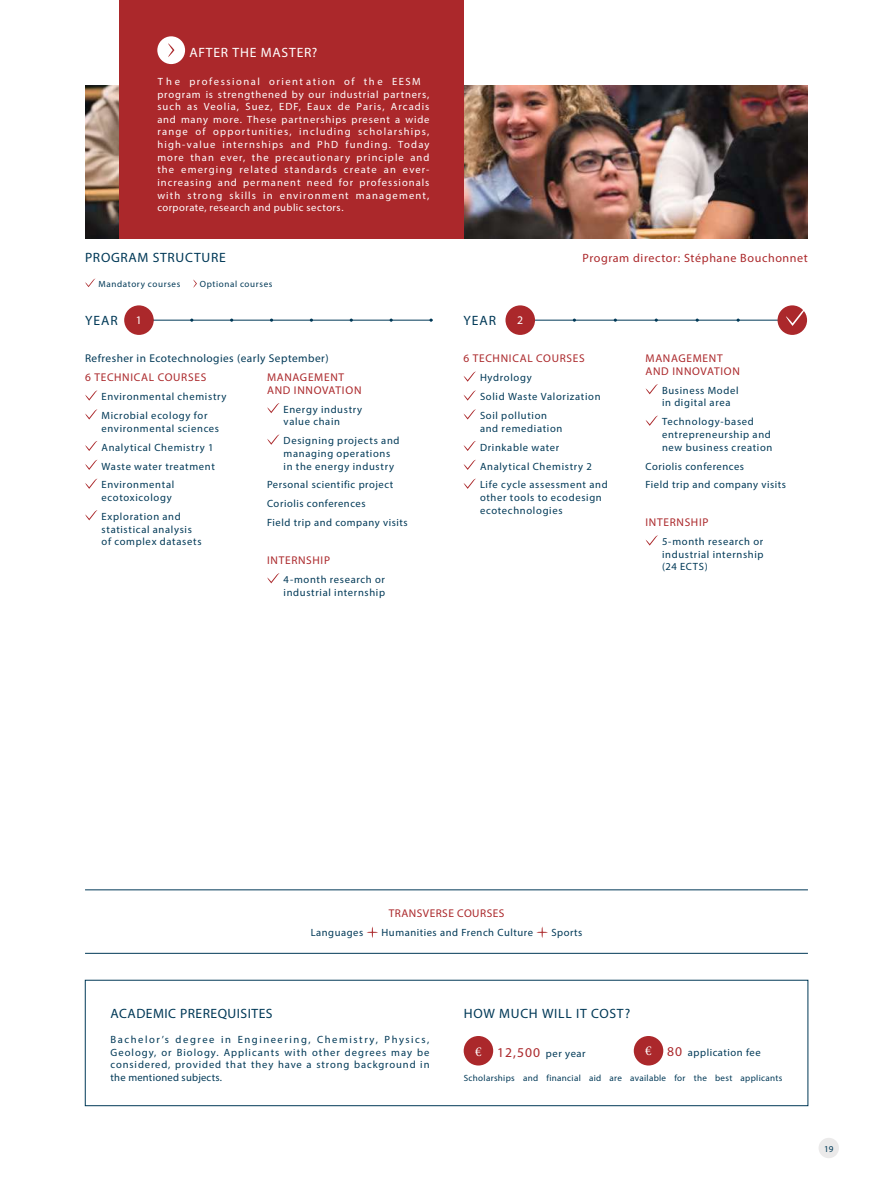
<style>
.page{position:relative;width:893px;height:1191px;background:#fff}
.page>*{position:absolute;margin:0;border:0;box-sizing:border-box;transform-origin:0 0}
.t1{font:13.5px "Myriad Pro";letter-spacing:.05em;color:#003957}
.t2{font:13.5px "Myriad Pro";letter-spacing:.06em;color:#fff}
.t3{font:12px "Myriad Pro";letter-spacing:.05em;color:#ab282b}
.t4{font:11.7px "Myriad Pro";color:#fff}
.t5{font:11.25px/12.6px "Myriad Pro";letter-spacing:.06em;color:#ab282b}
.t6{font:11.25px "Myriad Pro";letter-spacing:.04em;color:#003957}
.t7{font:11.25px "Myriad Pro";letter-spacing:.04em;color:#ab282b}
.t8{font:10.5px/12.6px "Myriad Pro";letter-spacing:.06em;color:#003957}
.t9{font:10.5px/12.6px "Myriad Pro";letter-spacing:.1em;color:#fff}
.t10{font:9px "Myriad Pro";letter-spacing:.035em;color:#003957}
.t11{font:9px "Myriad Pro";letter-spacing:.07em;color:#003957}
.t12{font:9px "Myriad Pro";letter-spacing:.065em;color:#003957}
.s1{font-family:"Minion Pro";font-size:13.5px;color:#fff}
.s2{font-size:13.5px;color:#ab282b}
</style>
<div class="page">
<img style="left:85px;top:85px;width:723px;height:153px">
<div style="left:119px;top:0;width:344px;height:238px;background:#ab282b"></div>
<svg style="left:85px;top:278px;width:11px;height:9px"></svg>
<svg style="left:193px;top:279px;width:4px;height:9px"></svg>
<div style="left:819px;top:1137px;width:20px;height:21px;background:#ebeaea;border-radius:50%"></div>
<svg style="left:85px;top:390px;width:13px;height:10px"></svg>
<svg style="left:85px;top:409px;width:13px;height:10px"></svg>
<svg style="left:85px;top:441px;width:13px;height:10px"></svg>
<svg style="left:85px;top:459px;width:13px;height:11px"></svg>
<svg style="left:85px;top:478px;width:13px;height:11px"></svg>
<svg style="left:85px;top:510px;width:13px;height:10px"></svg>
<svg style="left:267px;top:403px;width:13px;height:10px"></svg>
<svg style="left:267px;top:434px;width:13px;height:11px"></svg>
<svg style="left:267px;top:573px;width:13px;height:10px"></svg>
<div style="left:464px;top:1036px;width:29px;height:29px;background:#ab282b;border-radius:50%"></div>
<div style="left:634px;top:1036px;width:29px;height:29px;background:#ab282b;border-radius:50%"></div>
<div style="left:85px;top:980px;width:723px;height:126px;border:1px solid #003957"></div>
<svg style="left:463px;top:371px;width:13px;height:11px"></svg>
<svg style="left:463px;top:390px;width:13px;height:10px"></svg>
<svg style="left:463px;top:409px;width:13px;height:10px"></svg>
<svg style="left:463px;top:441px;width:13px;height:10px"></svg>
<svg style="left:463px;top:459px;width:13px;height:11px"></svg>
<svg style="left:463px;top:478px;width:13px;height:11px"></svg>
<svg style="left:646px;top:384px;width:12px;height:10px"></svg>
<svg style="left:646px;top:415px;width:12px;height:11px"></svg>
<svg style="left:646px;top:535px;width:12px;height:10px"></svg>
<svg style="left:366px;top:926px;width:12px;height:12px"></svg>
<svg style="left:536px;top:926px;width:12px;height:12px"></svg>
<hr style="left:85px;top:889px;width:723px;height:1px;background:#003957">
<hr style="left:85px;top:953px;width:723px;height:1px;background:#003957">
<div style="left:157px;top:36px;width:28px;height:28px;background:#fff;border-radius:50%"></div>
<svg style="left:168px;top:43px;width:6px;height:14px"></svg>
<hr style="left:147px;top:320px;width:286px;height:1px;background:#003957">
<div style="left:124px;top:305px;width:30px;height:30px;background:#ab282b;border-radius:50%"></div>
<hr style="left:529px;top:320px;width:277px;height:1px;background:#003957">
<div style="left:505px;top:305px;width:30px;height:30px;background:#ab282b;border-radius:50%"></div>
<div style="left:777px;top:305px;width:30px;height:30px;background:#ab282b;border-radius:50%"></div>
<svg style="left:786px;top:308px;width:21px;height:18px"></svg>
<p class="t2" style="left:189px;top:44px;width:130px">AFTER THE MASTER?</p>
<p class="t9" style="left:157px;top:75px;width:274px">T h e professional orient ation of th e EESM program is strengthened by our industrial partners, such as Veolia, Suez, EDF, Eaux de Paris, Arcadis and many more. These partnerships present a wide range of opportunities, including scholarships, high-value internships and PhD funding. Today more than ever, the precautionary principle and the emerging related standards create an ever&shy;increasing and permanent need for professionals with strong skills in environment management, corporate, research and public sectors.</p>
<p class="t1" style="left:85px;top:249px;width:142px">PROGRAM STRUCTURE</p>
<p class="t11" style="left:99px;top:278px;width:83px">Mandatory courses</p>
<p class="t12" style="left:200px;top:278px;width:74px">Optional courses</p>
<p class="t1" style="left:85px;top:312px;width:34px">YEAR</p>
<p class="t4" style="left:136px;top:313px;width:8px">1</p>
<p class="t1" style="left:464px;top:312px;width:34px">YEAR</p>
<p class="t4" style="left:517px;top:313px;width:8px">2</p>
<p class="t3" style="left:582px;top:250px;width:227px">Program director: Stéphane Bouchonnet</p>
<p class="t6" style="left:85px;top:352px;width:245px">Refresher in Ecotechnologies (early September)</p>
<p class="t5" style="left:85px;top:371px;width:123px">6 TECHNICAL COURSES</p>
<p class="t8" style="left:102px;top:387px;width:127px;line-height:18.9px">Environmental chemistry<br>Microbial ecology for</p>
<p class="t8" style="left:102px;top:418px;width:119px;line-height:18.9px">environmental sciences<br>Analytical Chemistry 1<br>Waste water treatment<br>Environmental</p>
<p class="t8" style="left:102px;top:488px;width:81px;line-height:18.9px">ecotoxicology<br>Exploration and</p>
<p class="t8" style="left:102px;top:522px;width:102px">statistical analysis of complex datasets</p>
<p class="t5" style="left:267px;top:371px;width:96px">MANAGEMENT<br>AND INNOVATION</p>
<p class="t8" style="left:284px;top:403px;width:80px">Energy industry value chain</p>
<p class="t8" style="left:284px;top:434px;width:117px">Designing projects and managing operations in the energy industry</p>
<p class="t8" style="left:267px;top:475px;width:142px;line-height:18.9px">Personal scientific project<br>Coriolis conferences<br>Field trip and company visits</p>
<p class="t5" style="left:267px;top:554px;width:64px">INTERNSHIP</p>
<p class="t8" style="left:284px;top:573px;width:103px">4-month research or industrial internship</p>
<p class="t5" style="left:463px;top:352px;width:123px">6 TECHNICAL COURSES</p>
<p class="t8" style="left:480px;top:368px;width:122px;line-height:18.9px">Hydrology<br>Solid Waste Valorization<br>Soil pollution</p>
<p class="t8" style="left:480px;top:418px;width:129px;line-height:18.9px">and remediation<br>Drinkable water<br>Analytical Chemistry 2<br>Life cycle assessment and</p>
<p class="t8" style="left:480px;top:491px;width:123px">other tools to ecodesign ecotechnologies</p>
<p class="t5" style="left:646px;top:352px;width:96px">MANAGEMENT<br>AND INNOVATION</p>
<p class="t8" style="left:662px;top:384px;width:78px">Business Model in digital area</p>
<p class="t8" style="left:662px;top:415px;width:112px">Technology-based entrepreneurship and new business creation</p>
<p class="t8" style="left:645px;top:456px;width:142px;line-height:18.9px">Coriolis conferences<br>Field trip and company visits</p>
<p class="t5" style="left:646px;top:516px;width:64px">INTERNSHIP</p>
<p class="t8" style="left:662px;top:535px;width:103px;text-align:justify">5-month research or industrial internship (24 ECTS)</p>
<p class="t7" style="left:389px;top:906px;width:117px">TRANSVERSE COURSES</p>
<p class="t8" style="left:311px;top:926px;width:54px">Languages</p>
<p class="t8" style="left:382px;top:926px;width:153px">Humanities and French Culture</p>
<p class="t8" style="left:551px;top:926px;width:33px">Sports</p>
<p class="t1" style="left:111px;top:1005px;width:164px">ACADEMIC PREREQUISITES</p>
<p class="t8" style="left:111px;top:1033px;width:320px;text-align:justify">Bachelor’s degree in Engineering, Chemistry, Physics, Geology, or Biology. Applicants with other degrees may be considered, provided that they have a strong background in the mentioned subjects.</p>
<p class="t1" style="left:464px;top:1005px;width:168px">HOW MUCH WILL IT COST?</p>
<p class="t8" style="left:475px;top:1046px;width:112px"><span class="s1">€</span> <span class="s2">12,500</span> per year</p>
<p class="t8" style="left:645px;top:1045px;width:117px"><span class="s1">€</span> <span class="s2">80</span> application fee</p>
<p class="t10" style="left:464px;top:1072px;width:320px">Scholarships and financial aid are available for the best applicants</p>
<p class="t10" style="left:824px;top:1143px;width:11px">19</p>
</div>
